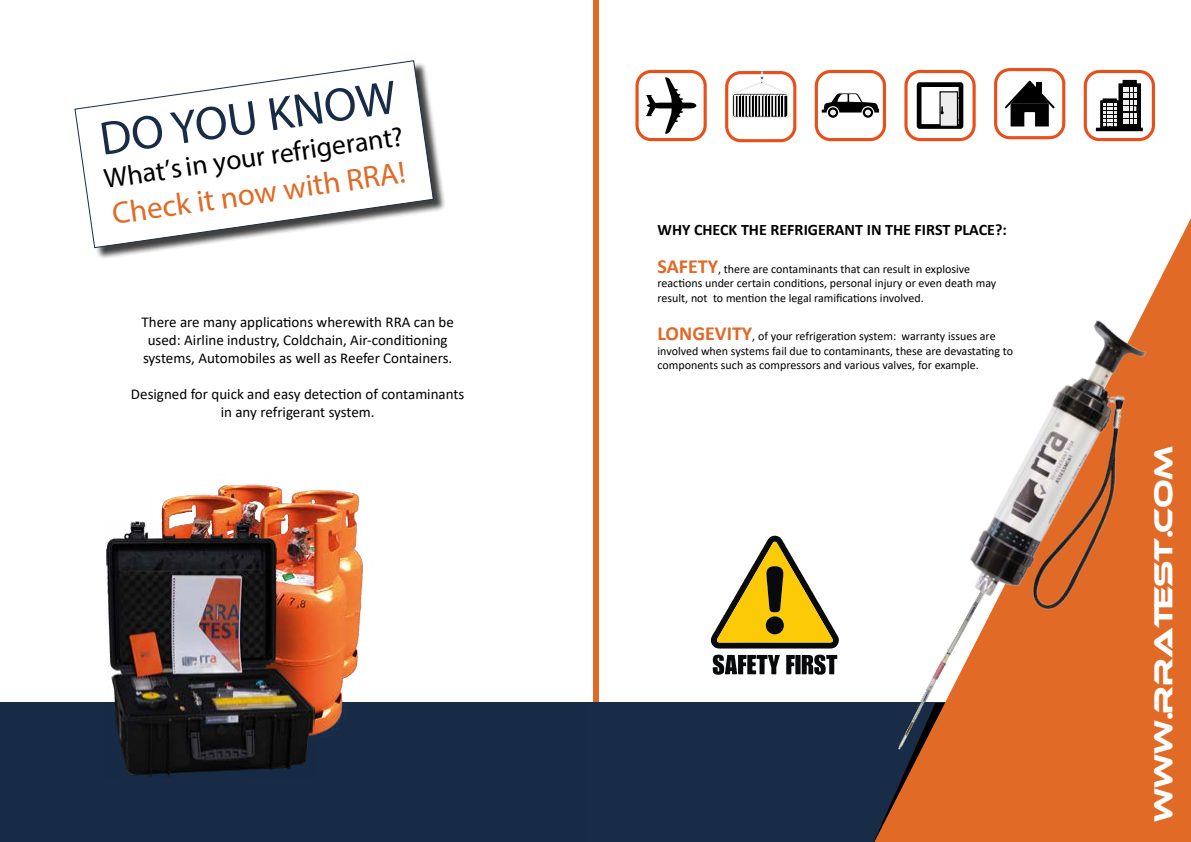
<style>
.page{position:relative;width:1191px;height:842px;background:#fff}
.page>*{position:absolute;margin:0;border:0;box-sizing:border-box;transform-origin:0 0}
.t1{font:47.4px "Myriad Pro";color:#182c47}
.t2{font:30.9px "Myriad Pro";color:#e06a26}
.t3{font:27.7px "Myriad Pro";color:#000}
.t4{font:27px "Ethnocentric Rg";color:#fff}
.t5{font:700 16px "Calibri";color:#000}
.t6{font:15px/18px "Calibri";color:#000;text-align:center}
.t7{font:12px/14.4px "Calibri";color:#000}
.s1{font-weight:700;font-size:20px;color:#e06927}
</style>
<div class="page">
<div style="left:0;top:703px;width:1191px;height:139px;background:#172b47"></div>
<div style="left:592px;top:0;width:6px;height:842px;background:#e06927"></div>
<div style="left:76px;top:62px;width:370px;height:198px;background:#000;opacity:.75"></div>
<svg style="left:74px;top:60px;width:360px;height:189px"></svg>
<div style="left:587px;top:703px;width:604px;height:139px;background:#182c47"></div>
<svg style="left:945px;top:218px;width:246px;height:624px;fill:#e06a26"></svg>
<svg style="left:874px;top:751px;width:71px;height:91px"></svg>
<img style="left:898px;top:718px;width:91px;height:33px">
<img style="left:858px;top:248px;width:310px;height:470px">
<img style="left:68px;top:484px;width:402px;height:294px">
<img style="left:105px;top:522px;width:210px;height:255px">
<div style="left:635px;top:70px;width:71px;height:71px;border:3px solid #e94f1b;border-radius:14px"></div>
<svg style="left:646px;top:77px;width:50px;height:57px"></svg>
<div style="left:725px;top:71px;width:71px;height:71px;border:3px solid #e94f1b;border-radius:14px"></div>
<svg style="left:732px;top:72px;width:56px;height:46px"></svg>
<div style="left:814px;top:70px;width:72px;height:71px;border:3px solid #e94f1b;border-radius:14px"></div>
<svg style="left:821px;top:93px;width:58px;height:25px"></svg>
<div style="left:904px;top:70px;width:71px;height:71px;border:3px solid #e94f1b;border-radius:14px"></div>
<div style="left:916px;top:82px;width:47px;height:47px;border:5px solid #000"></div>
<div style="left:940px;top:92px;width:17px;height:34px;background:#ededed"></div>
<div style="left:939px;top:91px;width:19px;height:36px;border:1px solid #000"></div>
<svg style="left:940px;top:106px;width:3px;height:8px"></svg>
<div style="left:994px;top:68px;width:71px;height:71px;border:3px solid #e94f1b;border-radius:14px"></div>
<svg style="left:1004px;top:81px;width:50px;height:45px"></svg>
<div style="left:1083px;top:70px;width:72px;height:71px;border:3px solid #e94f1b;border-radius:14px"></div>
<svg style="left:1095px;top:80px;width:47px;height:51px"></svg>
<svg style="left:712px;top:655px;width:68px;height:20px"></svg>
<svg style="left:786px;top:654px;width:51px;height:21px"></svg>
<svg style="left:711px;top:536px;width:128px;height:112px"></svg>
<div style="left:765px;top:616px;width:19px;height:18px;background:#090a0b;border-radius:50%"></div>
<h1 class="t1" style="left:96px;top:110px;width:300px;rotate:-8deg">DO YOU KNOW</h1>
<h3 class="t3" style="left:102px;top:161px;width:303px;rotate:-8deg">What’sin your refrigerant?</h3>
<h2 class="t2" style="left:110px;top:195px;width:297px;rotate:-8deg">Check it now with RRA!</h2>
<p class="t6" style="left:141px;top:313px;width:314px">There are many applications wherewith RRA can be used: Airline industry, Coldchain, Air-conditioning systems, Automobiles as well as Reefer Containers.</p>
<p class="t6" style="left:131px;top:385px;width:335px">Designed for quick and easy detection of contaminants in any refrigerant system.</p>
<h3 class="t5" style="left:657px;top:218px;width:351px">WHY CHECK THE REFRIGERANT IN THE FIRST PLACE?:</h3>
<p class="t7" style="left:657px;top:261px;width:340px"><span class="s1">SAFETY</span>, there are contaminants that can result in explosive reactions under certain conditions, personal injury or even death may result, not to mention the legal ramifications involved.</p>
<p class="t7" style="left:657px;top:329px;width:357px"><span class="s1">LONGEVITY</span>, of your refrigeration system: warranty issues are involved when systems fail due to contaminants, these are devastating to components such as compressors and various valves, for example.</p>
<h3 class="t4" style="left:1147px;top:822px;width:377px;rotate:-90deg">WWW.RRATEST.COM</h3>
</div>
